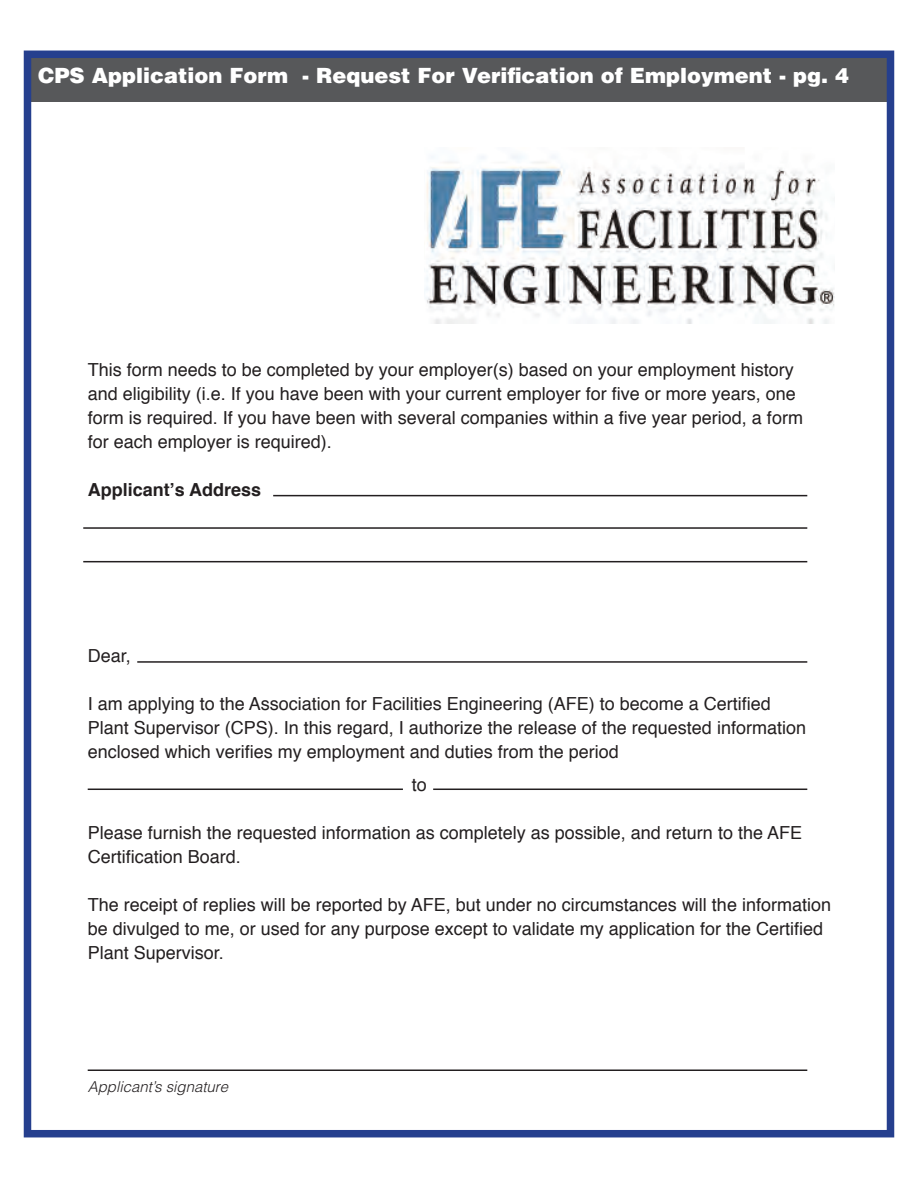
<style>
.page{position:relative;width:918px;height:1188px;background:#fff}
.page>*{position:absolute;margin:0;border:0;box-sizing:border-box;transform-origin:0 0}
.t1{font:900 21px "Helvetica";color:#fff}
.t2{font:18px/24px "Helvetica";color:#231f20}
.t3{font:700 18px "Helvetica";color:#231f20}
.t4{font:italic 300 15px "Helvetica";color:#231f20}
</style>
<div class="page">
<div style="left:27px;top:57px;width:864px;height:45px;background:#57585a"></div>
<div style="left:24px;top:51px;width:870px;height:1086px;border:8px solid #253f8e"></div>
<hr style="left:273px;top:495px;width:534px;height:1px;background:#231f20">
<hr style="left:83px;top:527px;width:724px;height:2px;background:#231f20">
<hr style="left:83px;top:561px;width:724px;height:1px;background:#231f20">
<hr style="left:137px;top:661px;width:670px;height:2px;background:#231f20">
<hr style="left:88px;top:789px;width:315px;height:1px;background:#231f20">
<hr style="left:433px;top:789px;width:374px;height:1px;background:#231f20">
<hr style="left:88px;top:1070px;width:719px;height:1px;background:#231f20">
<img style="left:425px;top:155px;width:410px;height:168px">
<p class="t1" style="left:38px;top:62px;width:813px">CPS Application Form - Request For Verification of Employment - pg. 4</p>
<p class="t2" style="left:88px;top:358px;width:717px">This form needs to be completed by your employer(s) based on your employment history and eligibility (i.e. If you have been with your current employer for five or more years, one form is required. If you have been with several companies within a five year period, a form for each employer is required).</p>
<p class="t3" style="left:88px;top:476px;width:175px">Applicant’s Address</p>
<p class="t2" style="left:88px;top:644px;width:45px">Dear,</p>
<p class="t2" style="left:88px;top:692px;width:720px">I am applying to the Association for Facilities Engineering (AFE) to become a Certified<br>Plant Supervisor (CPS). In this regard, I authorize the release of the requested information enclosed which verifies my employment and duties from the period</p>
<p class="t2" style="left:412px;top:773px;width:17px">to</p>
<p class="t2" style="left:88px;top:821px;width:716px">Please furnish the requested information as completely as possible, and return to the AFE<br>Certification Board.</p>
<p class="t2" style="left:88px;top:893px;width:745px">The receipt of replies will be reported by AFE, but under no circumstances will the information be divulged to me, or used for any purpose except to validate my application for the Certified<br>Plant Supervisor.</p>
<p class="t4" style="left:88px;top:1077px;width:142px">Applicant’s signature</p>
</div>
